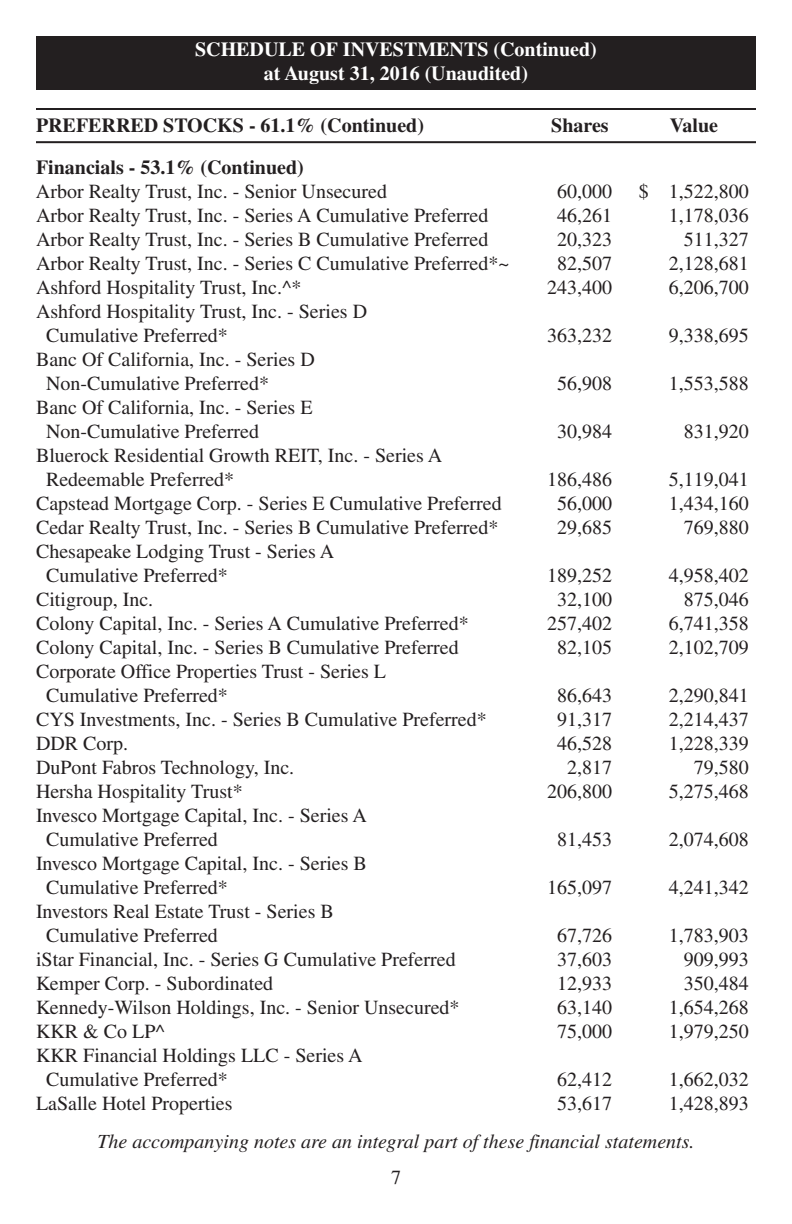
<style>
.page{position:relative;width:792px;height:1224px;background:#fff}
.page>*{position:absolute;margin:0;border:0;box-sizing:border-box;transform-origin:0 0}
.t1{font:20px/24px "Times";color:#231f20}
.t2{font:700 20px "Times";color:#231f20}
.t3{font:italic 20px "Times";color:#231f20}
.t4{font:700 20px/24px "Times";color:#fff;text-align:center}
</style>
<div class="page">
<hr style="left:36px;top:108px;width:720px;height:2px;background:#231f20">
<hr style="left:36px;top:141px;width:720px;height:2px;background:#231f20">
<div style="left:36px;top:36px;width:720px;height:54px;background:#231f20"></div>
<p class="t4" style="left:195px;top:39px;width:403px">SCHEDULE OF INVESTMENTS (Continued) at August 31, 2016 (Unaudited)</p>
<p class="t2" style="left:36px;top:118px;width:390px">PREFERRED STOCKS - 61.1% (Continued)</p>
<p class="t2" style="left:551px;top:118px;width:59px">Shares</p>
<p class="t2" style="left:670px;top:118px;width:50px">Value</p>
<p class="t2" style="left:36px;top:160px;width:269px">Financials - 53.1% (Continued)</p>
<p class="t1" style="left:36px;top:181px;width:353px">Arbor Realty Trust, Inc. - Senior Unsecured</p>
<p class="t1" style="left:557px;top:181px;width:56px">60,000</p>
<p class="t1" style="left:639px;top:181px;width:111px">$ 1,522,800</p>
<p class="t1" style="left:36px;top:205px;width:454px">Arbor Realty Trust, Inc. - Series A Cumulative Preferred</p>
<p class="t1" style="left:557px;top:205px;width:56px">46,261</p>
<p class="t1" style="left:669px;top:205px;width:81px">1,178,036</p>
<p class="t1" style="left:36px;top:229px;width:454px">Arbor Realty Trust, Inc. - Series B Cumulative Preferred</p>
<p class="t1" style="left:557px;top:229px;width:56px">20,323</p>
<p class="t1" style="left:684px;top:229px;width:66px">511,327</p>
<p class="t1" style="left:36px;top:253px;width:475px">Arbor Realty Trust, Inc. - Series C Cumulative Preferred*~</p>
<p class="t1" style="left:557px;top:253px;width:56px">82,507</p>
<p class="t1" style="left:669px;top:253px;width:82px">2,128,681</p>
<p class="t1" style="left:36px;top:277px;width:267px">Ashford Hospitality Trust, Inc.^*</p>
<p class="t1" style="left:547px;top:277px;width:66px">243,400</p>
<p class="t1" style="left:669px;top:277px;width:81px">6,206,700</p>
<p class="t1" style="left:46px;top:301px;width:323px;text-indent:-10px">Ashford Hospitality Trust, Inc. - Series D<br>Cumulative Preferred*</p>
<p class="t1" style="left:547px;top:325px;width:66px">363,232</p>
<p class="t1" style="left:669px;top:325px;width:81px">9,338,695</p>
<p class="t1" style="left:46px;top:349px;width:270px;text-indent:-10px">Banc Of California, Inc. - Series D<br>Non-Cumulative Preferred*</p>
<p class="t1" style="left:46px;top:397px;width:268px;text-indent:-10px">Banc Of California, Inc. - Series E<br>Non-Cumulative Preferred</p>
<p class="t1" style="left:46px;top:445px;width:398px;text-indent:-10px">Bluerock Residential Growth REIT, Inc. - Series A<br>Redeemable Preferred*</p>
<p class="t1" style="left:557px;top:373px;width:56px">56,908</p>
<p class="t1" style="left:669px;top:373px;width:81px">1,553,588</p>
<p class="t1" style="left:557px;top:421px;width:56px">30,984</p>
<p class="t1" style="left:684px;top:421px;width:66px">831,920</p>
<p class="t1" style="left:547px;top:469px;width:66px">186,486</p>
<p class="t1" style="left:669px;top:469px;width:81px">5,119,041</p>
<p class="t1" style="left:36px;top:493px;width:467px">Capstead Mortgage Corp. - Series E Cumulative Preferred</p>
<p class="t1" style="left:557px;top:493px;width:56px">56,000</p>
<p class="t1" style="left:669px;top:493px;width:81px">1,434,160</p>
<p class="t1" style="left:36px;top:517px;width:464px">Cedar Realty Trust, Inc. - Series B Cumulative Preferred*</p>
<p class="t1" style="left:557px;top:517px;width:56px">29,685</p>
<p class="t1" style="left:684px;top:517px;width:66px">769,880</p>
<p class="t1" style="left:46px;top:541px;width:290px;text-indent:-10px">Chesapeake Lodging Trust - Series A<br>Cumulative Preferred*</p>
<p class="t1" style="left:547px;top:565px;width:66px">189,252</p>
<p class="t1" style="left:669px;top:565px;width:81px">4,958,402</p>
<p class="t1" style="left:36px;top:589px;width:119px">Citigroup, Inc.</p>
<p class="t1" style="left:557px;top:589px;width:56px">32,100</p>
<p class="t1" style="left:684px;top:589px;width:66px">875,046</p>
<p class="t1" style="left:36px;top:613px;width:434px">Colony Capital, Inc. - Series A Cumulative Preferred*</p>
<p class="t1" style="left:547px;top:613px;width:66px">257,402</p>
<p class="t1" style="left:669px;top:613px;width:81px">6,741,358</p>
<p class="t1" style="left:36px;top:637px;width:424px">Colony Capital, Inc. - Series B Cumulative Preferred</p>
<p class="t1" style="left:557px;top:637px;width:56px">82,105</p>
<p class="t1" style="left:669px;top:637px;width:81px">2,102,709</p>
<p class="t1" style="left:46px;top:661px;width:342px;text-indent:-10px">Corporate Office Properties Trust - Series L<br>Cumulative Preferred*</p>
<p class="t1" style="left:557px;top:685px;width:56px">86,643</p>
<p class="t1" style="left:669px;top:685px;width:81px">2,290,841</p>
<p class="t1" style="left:36px;top:709px;width:452px">CYS Investments, Inc. - Series B Cumulative Preferred*</p>
<p class="t1" style="left:557px;top:709px;width:56px">91,317</p>
<p class="t1" style="left:669px;top:709px;width:81px">2,214,437</p>
<p class="t1" style="left:36px;top:733px;width:94px">DDR Corp.</p>
<p class="t1" style="left:557px;top:733px;width:56px">46,528</p>
<p class="t1" style="left:669px;top:733px;width:81px">1,228,339</p>
<p class="t1" style="left:36px;top:757px;width:260px">DuPont Fabros Technology, Inc.</p>
<p class="t1" style="left:567px;top:757px;width:46px">2,817</p>
<p class="t1" style="left:694px;top:757px;width:56px">79,580</p>
<p class="t1" style="left:36px;top:781px;width:208px">Hersha Hospitality Trust*</p>
<p class="t1" style="left:547px;top:781px;width:66px">206,800</p>
<p class="t1" style="left:669px;top:781px;width:81px">5,275,468</p>
<p class="t1" style="left:46px;top:805px;width:322px;text-indent:-10px">Invesco Mortgage Capital, Inc. - Series A<br>Cumulative Preferred</p>
<p class="t1" style="left:557px;top:829px;width:56px">81,453</p>
<p class="t1" style="left:669px;top:829px;width:81px">2,074,608</p>
<p class="t1" style="left:46px;top:853px;width:322px;text-indent:-10px">Invesco Mortgage Capital, Inc. - Series B<br>Cumulative Preferred*</p>
<p class="t1" style="left:46px;top:901px;width:289px;text-indent:-10px">Investors Real Estate Trust - Series B<br>Cumulative Preferred</p>
<p class="t1" style="left:547px;top:877px;width:66px">165,097</p>
<p class="t1" style="left:669px;top:877px;width:81px">4,241,342</p>
<p class="t1" style="left:557px;top:925px;width:56px">67,726</p>
<p class="t1" style="left:669px;top:925px;width:81px">1,783,903</p>
<p class="t1" style="left:36px;top:949px;width:421px">iStar Financial, Inc. - Series G Cumulative Preferred</p>
<p class="t1" style="left:557px;top:949px;width:56px">37,603</p>
<p class="t1" style="left:684px;top:949px;width:66px">909,993</p>
<p class="t1" style="left:36px;top:973px;width:239px">Kemper Corp. - Subordinated</p>
<p class="t1" style="left:557px;top:973px;width:56px">12,933</p>
<p class="t1" style="left:684px;top:973px;width:66px">350,484</p>
<p class="t1" style="left:36px;top:997px;width:425px">Kennedy-Wilson Holdings, Inc. - Senior Unsecured*</p>
<p class="t1" style="left:557px;top:997px;width:56px">63,140</p>
<p class="t1" style="left:669px;top:997px;width:81px">1,654,268</p>
<p class="t1" style="left:36px;top:1021px;width:130px">KKR &amp; Co LP^</p>
<p class="t1" style="left:557px;top:1021px;width:56px">75,000</p>
<p class="t1" style="left:669px;top:1021px;width:81px">1,979,250</p>
<p class="t1" style="left:46px;top:1045px;width:318px;text-indent:-10px">KKR Financial Holdings LLC - Series A<br>Cumulative Preferred*</p>
<p class="t1" style="left:557px;top:1069px;width:56px">62,412</p>
<p class="t1" style="left:669px;top:1069px;width:81px">1,662,032</p>
<p class="t1" style="left:36px;top:1093px;width:198px">LaSalle Hotel Properties</p>
<p class="t1" style="left:557px;top:1093px;width:56px">53,617</p>
<p class="t1" style="left:669px;top:1093px;width:81px">1,428,893</p>
<p class="t3" style="left:97px;top:1134px;width:599px">The accompanying notes are an integral part of these financial statements.</p>
<p class="t1" style="left:391px;top:1167px;width:11px">7</p>
</div>
